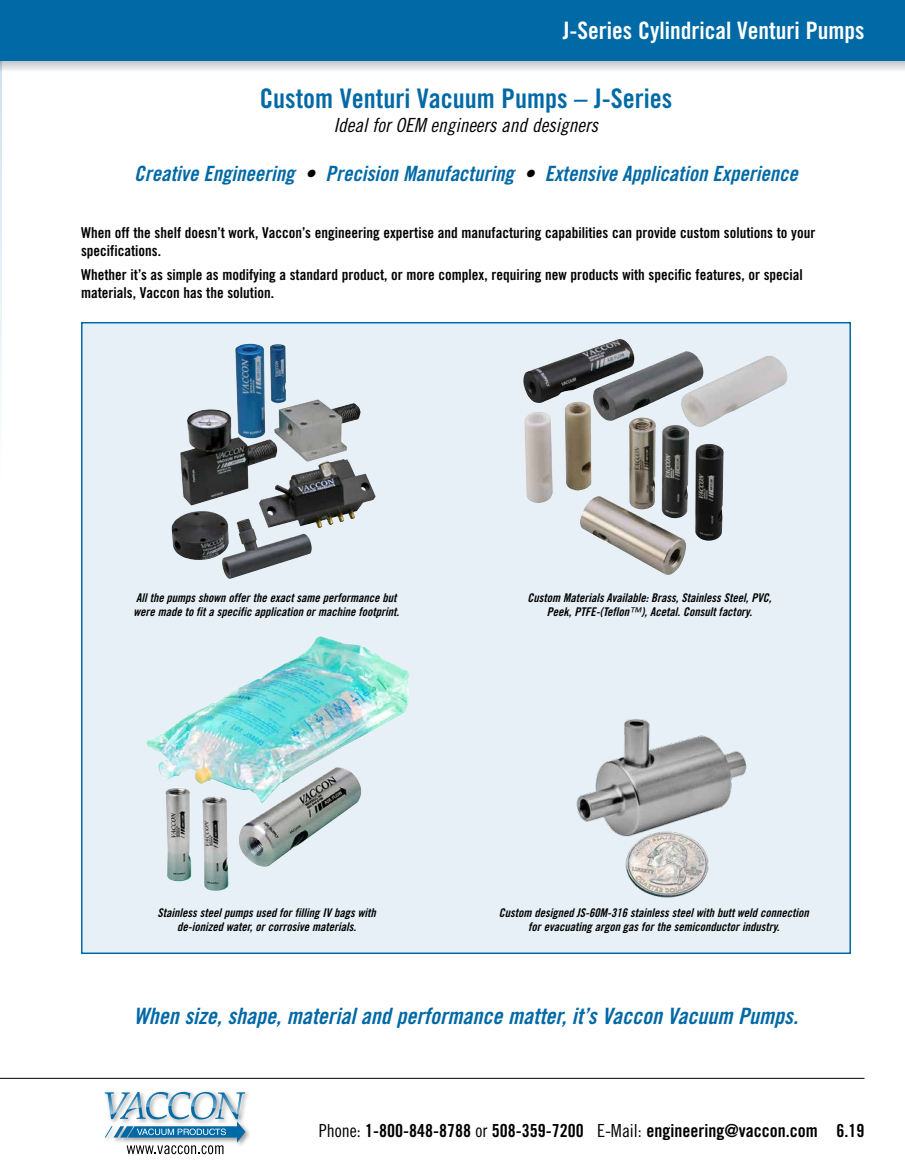
<style>
.page{position:relative;width:905px;height:1175px;background:#fff}
.page>*{position:absolute;margin:0;border:0;box-sizing:border-box;transform-origin:0 0}
.t1{font:27px "Trade Gothic Bold Cond Twenty";color:#0069a6}
.t2{font:24px "Trade Gothic Bold Cond Twenty";color:#fff}
.t3{font:22.5px "Trade Gothic Bold Cond Twenty Obl";color:#0069a6}
.t4{font:21px "Trade Gothic Bold Cond Twenty Obl";color:#0069a6}
.t5{font:19.5px "Trade Gothic Cond Eighteen Obl";color:#000}
.t6{font:18px "Trade Gothic Bold Cond Twenty";color:#000}
.t7{font:15px/18px "Trade Gothic Bold Cond Twenty";color:#000}
.t8{font:12px/13.5px "Trade Gothic Bold Cond Twenty Obl";color:#000;text-align:center}
.s1{color:#000}
.s2{font-family:"Trade Gothic Cond Eighteen Obl"}
.s3{font-family:"Trade Gothic Cond Eighteen"}
</style>
<div class="page">
<svg style="left:0;top:71px;width:1px;height:327px"></svg>
<div style="left:81px;top:322px;width:769px;height:632px;background:#e6f0f6;border:2px solid #0069a6"></div>
<img style="left:180px;top:344px;width:180px;height:184px">
<img style="left:523px;top:339px;width:264px;height:169px">
<img style="left:146px;top:636px;width:263px;height:254px">
<img style="left:576px;top:719px;width:171px;height:179px">
<svg style="left:0;top:61px;width:904px;height:10px"></svg>
<div style="left:0;top:0;width:904px;height:61px;background:#0069a6"></div>
<hr style="left:0;top:1078px;width:864px;height:1px;background:#000">
<div style="left:103px;top:1089px;width:149px;height:59px;background:#000;opacity:.4"></div>
<svg style="left:105px;top:1091px;width:140px;height:63px"></svg>
<h2 class="t2" style="left:563px;top:15px;width:303px">J-Series Cylindrical Venturi Pumps</h2>
<h1 class="t1" style="left:260px;top:82px;width:414px">Custom Venturi Vacuum Pumps – J-Series</h1>
<h3 class="t5" style="left:334px;top:113px;width:266px">Ideal for OEM engineers and designers</h3>
<h3 class="t4" style="left:134px;top:161px;width:665px">Creative Engineering <span class="s1">•</span> Precision Manufacturing <span class="s1">•</span> Extensive Application Experience</h3>
<p class="t7" style="left:81px;top:224px;width:736px">When off the shelf doesn’t work, Vaccon’s engineering expertise and manufacturing capabilities can provide custom solutions to your specifications.</p>
<p class="t7" style="left:81px;top:266px;width:723px">Whether it’s as simple as modifying a standard product, or more complex, requiring new products with specific features, or special materials, Vaccon has the solution.</p>
<p class="t8" style="left:133px;top:591px;width:267px;text-align:left">All the pumps shown offer the exact same performance but were made to fit a specific application or machine footprint.</p>
<p class="t8" style="left:527px;top:591px;width:245px">Custom Materials Available: Brass, Stainless Steel, PVC,<br>Peek, PTFE-(Teflon<span class="s2">™</span>), Acetal. Consult factory.</p>
<p class="t8" style="left:158px;top:906px;width:219px">Stainless steel pumps used for filling IV bags with de-ionized water, or corrosive materials.</p>
<p class="t8" style="left:498px;top:906px;width:311px">Custom designed JS-60M-316 stainless steel with butt weld connection for evacuating argon gas for the semiconductor industry.</p>
<h3 class="t3" style="left:134px;top:1002px;width:665px">When size, shape, material and performance matter, it’s Vaccon Vacuum Pumps.</h3>
<h3 class="t6" style="left:319px;top:1120px;width:547px"><span class="s3">Phone:</span> 1-800-848-8788 <span class="s3">or</span> 508-359-7200 <span class="s3">E-Mail:</span> engineering@vaccon.com 6.19</h3>
</div>
